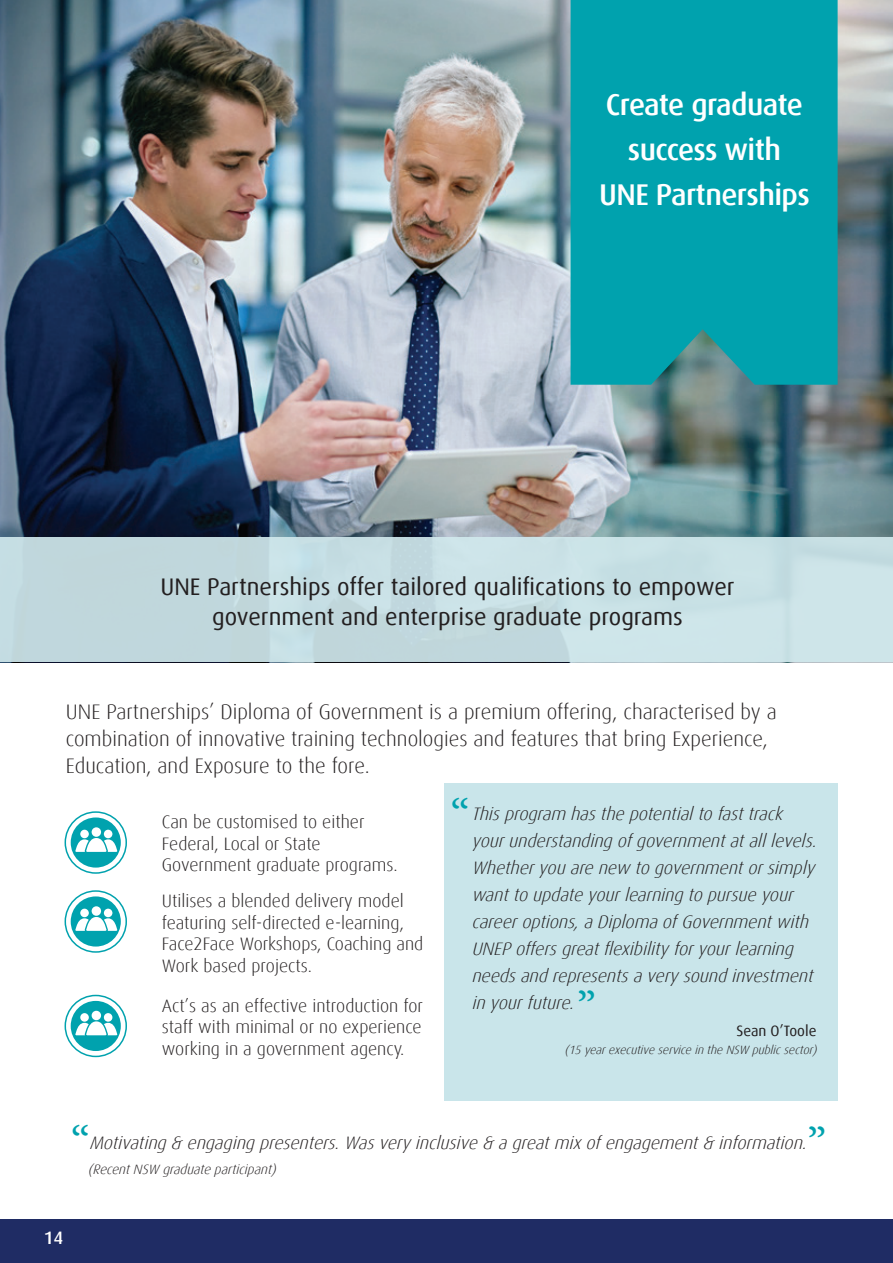
<style>
.page{position:relative;width:893px;height:1263px;background:#fff}
.page>*{position:absolute;margin:0;border:0;box-sizing:border-box;transform-origin:0 0}
.t1{font:48px "Minion Pro";color:#00a2ae}
.t2{font:500 30px/45px "Dax";letter-spacing:-.02em;color:#fff;text-align:center}
.t3{font:24px/30px "Dax";color:#231f20;text-align:center}
.t4{font:300 21px/27px "Dax";color:#231f20}
.t5{font:italic 300 18px/27px "Dax";color:#231f20}
.t6{font:300 18px/21.6px "Dax";color:#231f20}
.t7{font:500 18px "Dax";color:#fff}
.t8{font:15px "Dax";color:#231f20}
.t9{font:italic 300 13.5px "Dax";color:#231f20}
.t10{font:italic 300 12px "Dax";color:#231f20}
</style>
<div class="page">
<div style="left:0;top:1219px;width:893px;height:44px;background:#1f2c64"></div>
<div style="left:444px;top:783px;width:394px;height:318px;background:#c9e5ea"></div>
<img style="left:0;top:0;width:893px;height:537px">
<div style="left:0;top:537px;width:893px;height:125px;background:#c5dee3"></div>
<div style="left:65px;top:811px;width:62px;height:63px;border:2px solid #00a2ae;border-radius:50%"></div>
<div style="left:71px;top:817px;width:50px;height:50px;background:#00a2ae;border-radius:50%"></div>
<svg style="left:75px;top:827px;width:42px;height:25px"></svg>
<div style="left:65px;top:890px;width:62px;height:63px;border:2px solid #00a2ae;border-radius:50%"></div>
<div style="left:71px;top:896px;width:50px;height:50px;background:#00a2ae;border-radius:50%"></div>
<svg style="left:75px;top:906px;width:42px;height:25px"></svg>
<div style="left:65px;top:995px;width:62px;height:62px;border:2px solid #00a2ae;border-radius:50%"></div>
<div style="left:71px;top:1001px;width:50px;height:50px;background:#00a2ae;border-radius:50%"></div>
<svg style="left:75px;top:1011px;width:42px;height:24px"></svg>
<div style="left:571px;top:0;width:267px;height:385px;background:#00a2ae"></div>
<h2 class="t2" style="left:599px;top:82px;width:212px">Create graduate success with<br>UNE Partnerships</h2>
<h3 class="t3" style="left:160px;top:572px;width:576px">UNE Partnerships offer tailored qualifications to empower government and enterprise graduate programs</h3>
<p class="t4" style="left:66px;top:698px;width:712px">UNE Partnerships’ Diploma of Government is a premium offering, characterised by a combination of innovative training technologies and features that bring Experience,<br>Education, and Exposure to the fore.</p>
<p class="t6" style="left:162px;top:811px;width:237px">Can be customised to either<br>Federal, Local or State<br>Government graduate programs.</p>
<p class="t6" style="left:162px;top:890px;width:263px">Utilises a blended delivery model featuring self-directed e-learning,<br>Face2Face Workshops, Coaching and<br>Work based projects.</p>
<p class="t6" style="left:162px;top:995px;width:263px;text-align:justify">Act’s as an effective introduction for staff with minimal or no experience working in a government agency.</p>
<h1 class="t1" style="left:450px;top:784px;width:21px">“</h1>
<p class="t5" style="left:471px;top:800px;width:351px">Thisprogram hasthepotentialtofasttrack yourunderstandingofgovernmentatalllevels.<br>Whetheryouarenew togovernmentorsimply wanttoupdateyourlearningtopursueyour careeroptions,aDiplomaofGovernmentwith UNEPoffersgreatflexibilityforyourlearning needsandrepresentsaverysoundinvestment inyourfuture.</p>
<p class="t8" style="left:736px;top:1022px;width:82px">Sean O’Toole</p>
<p class="t10" style="left:564px;top:1043px;width:257px">(15yearexecutiveserviceintheNSW publicsector)</p>
<h1 class="t1" style="left:596px;top:1014px;width:21px;rotate:-180deg">“</h1>
<h1 class="t1" style="left:71px;top:1111px;width:21px">“</h1>
<h1 class="t1" style="left:827px;top:1150px;width:21px;rotate:-180deg">“</h1>
<p class="t9" style="left:88px;top:1162px;width:193px">(RecentNSW graduateparticipant)</p>
<p class="t5" style="left:89px;top:1129px;width:724px">Motivating&amp; engagingpresenters.Wasveryinclusive&amp; agreatmixofengagement&amp; information.</p>
<p class="t7" style="left:44px;top:1227px;width:21px">14</p>
</div>
